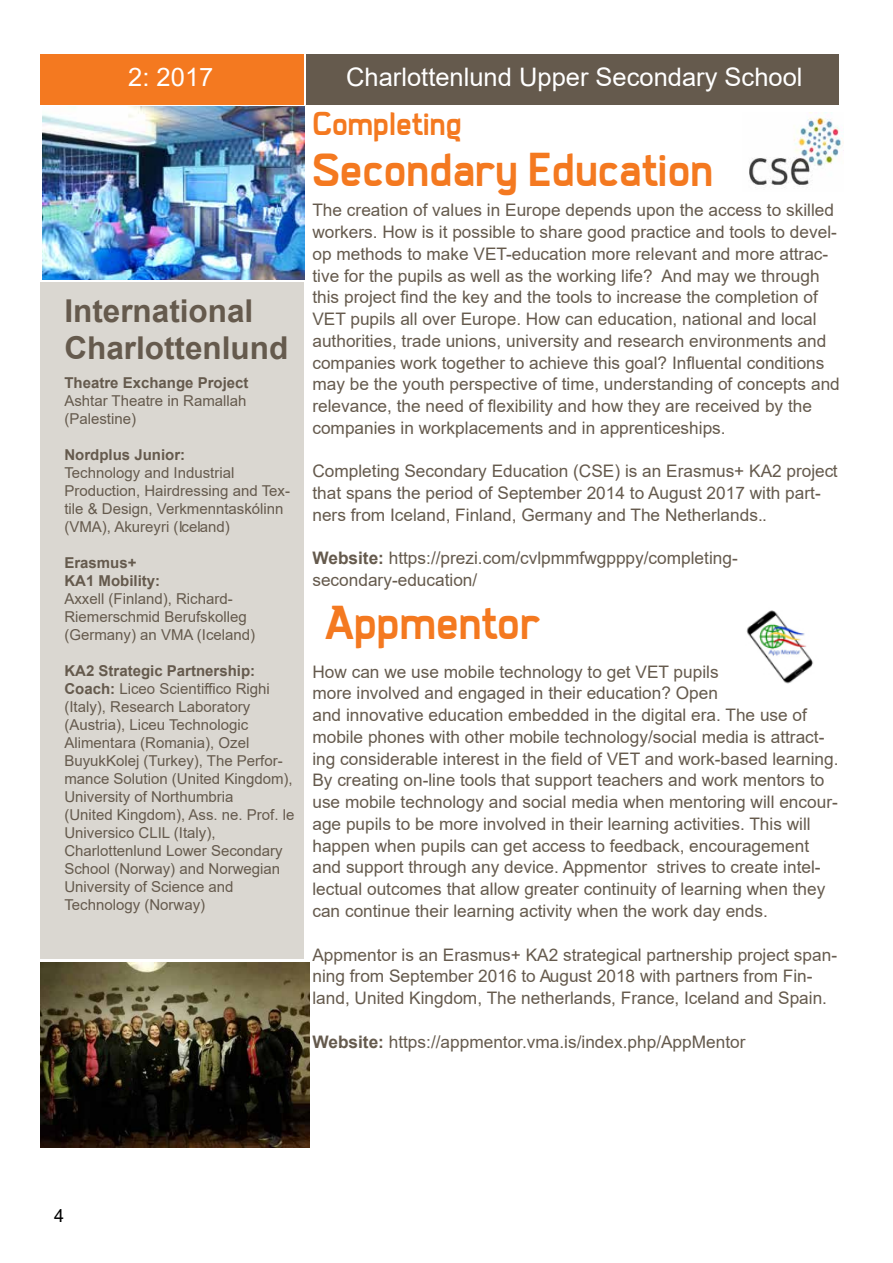
<style>
.page{position:relative;width:893px;height:1263px;background:#fff}
.page>*{position:absolute;margin:0;border:0;box-sizing:border-box;transform-origin:0 0}
.t1{font:700 49.5px "Creative Trondelag";color:#f47920}
.t2{font:700 34.5px "Creative Trondelag";color:#f47920}
.t3{font:700 31.5px/37.8px "Arial";color:#655a4d}
.t4{font:25.5px "Arial";color:#fff}
.t5{font:18px "Arial";color:#000}
.t6{font:17.25px/21.8px "Arial";color:#655a4d}
.t7{font:15px/18px "Arial";color:#655a4d}
.t8{font:700 15px/18px "Arial";color:#655a4d}
.s1{font-weight:700}
</style>
<div class="page">
<div style="left:306px;top:54px;width:533px;height:51px;background:#655a4d"></div>
<div style="left:40px;top:54px;width:264px;height:51px;background:#f47920"></div>
<div style="left:40px;top:283px;width:264px;height:676px;background:#dad7d1"></div>
<img style="left:749px;top:117px;width:95px;height:71px">
<img style="left:42px;top:107px;width:262px;height:173px">
<img style="left:746px;top:610px;width:67px;height:74px">
<img style="left:40px;top:962px;width:270px;height:185px">
<h3 class="t4" style="left:128px;top:59px;width:87px">2: 2017</h3>
<h3 class="t4" style="left:346px;top:59px;width:458px">Charlottenlund Upper Secondary School</h3>
<h2 class="t2" style="left:312px;top:104px;width:151px">Completing</h2>
<h1 class="t1" style="left:312px;top:142px;width:402px">Secondary Education</h1>
<p class="t6" style="left:312px;top:199px;width:529px">The creation of values in Europe depends upon the access to skilled workers. How is it possible to share good practice and tools to devel&shy;op methods to make VET-education more relevant and more attrac&shy;tive for the pupils as well as the working life? And may we through this project find the key and the tools to increase the completion of VET pupils all over Europe. How can education, national and local authorities, trade unions, university and research environments and companies work together to achieve this goal? Influental conditions may be the youth perspective of time, understanding of concepts and relevance, the need of flexibility and how they are received by the companies in workplacements and in apprenticeships.</p>
<p class="t6" style="left:312px;top:460px;width:527px">Completing Secondary Education (CSE) is an Erasmus+ KA2 project that spans the period of September 2014 to August 2017 with part&shy;ners from Iceland, Finland, Germany and The Netherlands..</p>
<p class="t6" style="left:312px;top:547px;width:427px"><span class="s1">Website:</span> https://prezi.com/cvlpmmfwgpppy/completing&shy;secondary-education/</p>
<h3 class="t3" style="left:64px;top:292px;width:225px">International<br>Charlottenlund</h3>
<p class="t8" style="left:64px;top:374px;width:186px">Theatre Exchange Project</p>
<p class="t7" style="left:64px;top:392px;width:184px">Ashtar Theatre in Ramallah (Palestine)</p>
<p class="t8" style="left:64px;top:446px;width:122px">Nordplus Junior:</p>
<p class="t7" style="left:64px;top:464px;width:227px">Technology and Industrial<br>Production, Hairdressing and Tex&shy;tile &amp; Design, Verkmenntaskólinn (VMA), Akureyri (Iceland)</p>
<p class="t8" style="left:64px;top:554px;width:97px">Erasmus+<br>KA1 Mobility:</p>
<p class="t7" style="left:64px;top:590px;width:192px">Axxell (Finland), Richard-<br>Riemerschmid Berufskolleg (Germany) an VMA (Iceland)</p>
<p class="t7" style="left:64px;top:662px;width:232px"><span class="s1">KA2 Strategic Partnership:<br>Coach:</span> Liceo Scientiffico Righi (Italy), Research Laboratory (Austria), Liceu Technologic<br>Alimentara (Romania), Ozel<br>BuyukKolej (Turkey), The Perfor&shy;mance Solution (United Kingdom),<br>University of Northumbria<br>(United Kingdom), Ass. ne. Prof. le<br>Universico CLIL (Italy),<br>Charlottenlund Lower Secondary<br>School (Norway) and Norwegian<br>University of Science and<br>Technology (Norway)</p>
<p class="t6" style="left:312px;top:661px;width:528px">How can we use mobile technology to get VET pupils<br>more involved and engaged in their education? Open<br>and innovative education embedded in the digital era. The use of mobile phones with other mobile technology/social media is attract&shy;ing considerable interest in the field of VET and work-based learning.<br>By creating on-line tools that support teachers and work mentors to use mobile technology and social media when mentoring will encour&shy;age pupils to be more involved in their learning activities. This will happen when pupils can get access to feedback, encouragement and support through any device. Appmentor strives to create intel&shy;lectual outcomes that allow greater continuity of learning when they can continue their learning activity when the work day ends.</p>
<p class="t6" style="left:312px;top:943px;width:526px">Appmentor is an Erasmus+ KA2 strategical partnership project span&shy;ning from September 2016 to August 2018 with partners from Fin&shy;land, United Kingdom, The netherlands, France, Iceland and Spain.</p>
<p class="t6" style="left:312px;top:1030px;width:435px"><span class="s1">Website:</span> https://appmentor.vma.is/index.php/AppMentor</p>
<h1 class="t1" style="left:325px;top:596px;width:216px">Appmentor</h1>
<p class="t5" style="left:54px;top:1203px;width:12px">4</p>
</div>
